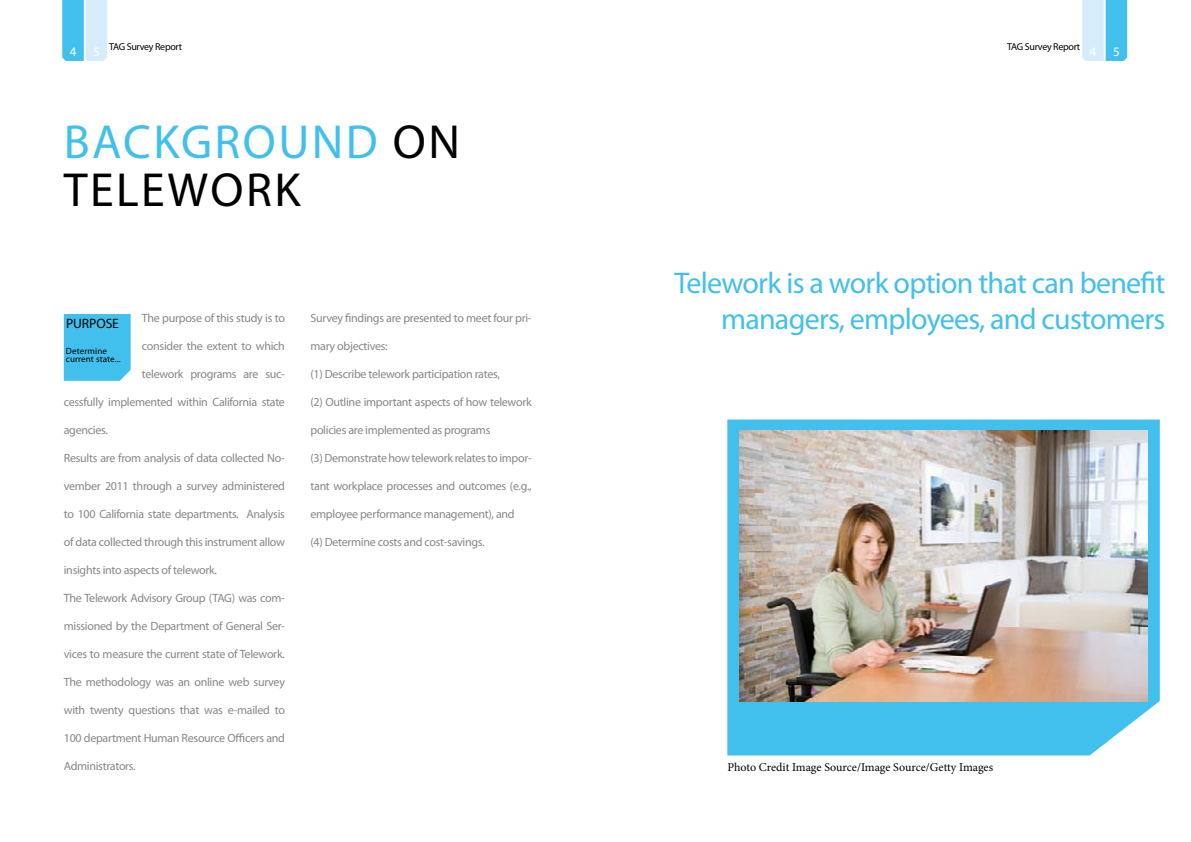
<style>
.page{position:relative;width:1191px;height:842px;background:#fff}
.page>*{position:absolute;margin:0;border:0;box-sizing:border-box;transform-origin:0 0}
.t1{font:48px "Myriad Pro";color:#42c0ed}
.t2{font:48px "Myriad Pro";color:#000}
.t3{font:30px/36px "Myriad Pro";letter-spacing:-.025em;color:#42c0ed;text-align:right}
.t4{font:13.6px "Myriad Pro";letter-spacing:-.005em;color:#000}
.t5{font:13px "Myriad Pro";color:#fff}
.t6{font:12px "Myriad Pro";letter-spacing:-.025em;color:#878787}
.t7{font:12px "Minion Pro";letter-spacing:-.005em;color:#000}
.t8{font:10px "Myriad Pro";letter-spacing:-.03em;color:#000}
.t9{font:9.1px/7.9px "Myriad Pro";letter-spacing:.01em;color:#000}
.s1{font-size:13px;color:#fff}
</style>
<div class="page">
<div style="left:64px;top:314px;width:67px;height:67px;background:#42c0ed"></div>
<svg style="left:62px;top:0;width:45px;height:61px"></svg>
<svg style="left:1082px;top:0;width:45px;height:61px"></svg>
<svg style="left:727px;top:420px;width:432px;height:335px;fill:#42c0ed"></svg>
<img style="left:739px;top:430px;width:408px;height:272px">
<p class="t5" style="left:70px;top:43px;width:8px">4</p>
<p class="t5" style="left:93px;top:43px;width:8px">5</p>
<p class="t8" style="left:1007px;top:41px;width:90px">TAG Survey Report <span class="s1">4</span></p>
<p class="t5" style="left:1113px;top:43px;width:8px">5</p>
<p class="t8" style="left:109px;top:41px;width:74px">TAG Survey Report</p>
<h1 class="t1" style="left:64px;top:112px;width:61px">BACKGROUND</h1>
<h1 class="t2" style="left:393px;top:112px;width:32px">ON</h1>
<h1 class="t2" style="left:64px;top:160px;width:57px">TELEWORK</h1>
<p class="t6" style="left:142px;top:311px;width:144px">The purpose of this study is to</p>
<p class="t6" style="left:142px;top:339px;width:144px">consider the extent to which</p>
<p class="t6" style="left:142px;top:367px;width:144px">telework programs are suc-</p>
<p class="t6" style="left:64px;top:395px;width:223px">cessfully implemented within California state</p>
<p class="t6" style="left:64px;top:423px;width:46px">agencies.</p>
<p class="t6" style="left:64px;top:451px;width:223px">Results are from analysis of data collected No-</p>
<p class="t6" style="left:64px;top:479px;width:223px">vember 2011 through a survey administered</p>
<p class="t6" style="left:64px;top:507px;width:223px">to 100 California state departments. Analysis</p>
<p class="t6" style="left:64px;top:535px;width:223px">of data collected through this instrument allow</p>
<p class="t6" style="left:64px;top:563px;width:155px">insights into aspects of telework.</p>
<p class="t6" style="left:64px;top:591px;width:223px">The Telework Advisory Group (TAG) was com-</p>
<p class="t6" style="left:64px;top:619px;width:223px">missioned by the Department of General Ser-</p>
<p class="t6" style="left:64px;top:647px;width:223px">vices to measure the current state of Telework.</p>
<p class="t6" style="left:64px;top:675px;width:223px">The methodology was an online web survey</p>
<p class="t6" style="left:64px;top:703px;width:223px">with twenty questions that was e-mailed to</p>
<p class="t6" style="left:64px;top:731px;width:223px">100 department Human Resource Officers and</p>
<p class="t6" style="left:64px;top:759px;width:73px">Administrators.</p>
<p class="t4" style="left:66px;top:315px;width:54px">Purpose</p>
<p class="t9" style="left:66px;top:347px;width:56px">Determine current state...</p>
<p class="t6" style="left:310px;top:311px;width:223px">Survey findings are presented to meet four pri-</p>
<p class="t6" style="left:310px;top:339px;width:79px">mary objectives:</p>
<p class="t6" style="left:310px;top:367px;width:191px">(1) Describe telework participation rates,</p>
<p class="t6" style="left:310px;top:395px;width:223px">(2) Outline important aspects of how telework</p>
<p class="t6" style="left:310px;top:423px;width:181px">policies are implemented as programs</p>
<p class="t6" style="left:310px;top:451px;width:223px">(3) Demonstrate how telework relates to impor-</p>
<p class="t6" style="left:310px;top:479px;width:223px">tant workplace processes and outcomes (e.g.,</p>
<p class="t6" style="left:310px;top:507px;width:206px">employee performance management), and</p>
<p class="t6" style="left:310px;top:535px;width:176px">(4) Determine costs and cost-savings.</p>
<h2 class="t3" style="left:674px;top:264px;width:492px">Telework is a work option that can benefit managers, employees, and customers</h2>
<p class="t7" style="left:727px;top:759px;width:267px">Photo Credit Image Source/Image Source/Getty Images</p>
</div>
